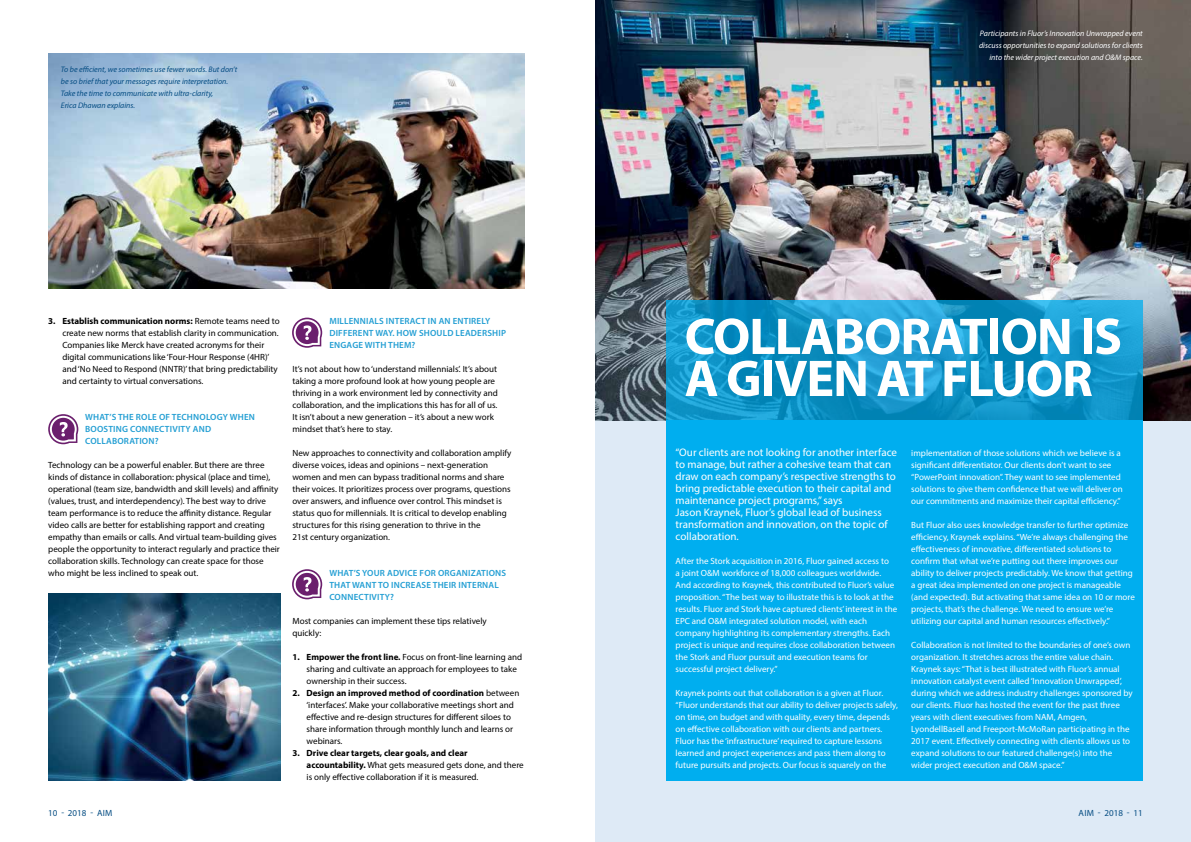
<style>
.page{position:relative;width:1191px;height:842px;background:#fff}
.page>*{position:absolute;margin:0;border:0;box-sizing:border-box;transform-origin:0 0}
.t1{font:700 52px "Myriad Pro";letter-spacing:-.02em;color:#fff}
.t2{font:11px/12px "Myriad Pro";color:#fff}
.t3{font:9px/12px "Myriad Pro";color:#fff}
.t4{font:9px/12px "Myriad Pro";color:#000}
.t5{font:600 9px/12px "Myriad Pro";letter-spacing:.02em;color:#229ed3}
.t6{font:9px "Myriad Pro";color:#054d83}
.t7{font:italic 8px/12px "Myriad Pro";color:#054d83}
.t8{font:italic 8px/12px "Myriad Pro";color:#fff;text-align:right}
.s1{font-weight:700}
</style>
<div class="page">
<img style="left:48px;top:54px;width:476px;height:234px">
<div style="left:595px;top:0;width:596px;height:842px;background:#deeaf6"></div>
<svg style="left:48px;top:414px;width:30px;height:30px"></svg>
<svg style="left:292px;top:318px;width:30px;height:30px"></svg>
<svg style="left:292px;top:569px;width:30px;height:30px"></svg>
<img style="left:48px;top:594px;width:232px;height:186px">
<img style="left:595px;top:0;width:596px;height:420px">
<svg style="left:666px;top:300px;width:476px;height:120px;background:#1395c8"></svg>
<div style="left:666px;top:420px;width:476px;height:361px;background:#00aeef"></div>
<p class="t7" style="left:61px;top:63px;width:178px">To be efficient, we sometimes use fewer words. But don’t be so brief that your messages require interpretation.<br>Take the time to communicate with ultra-clarity,<br>Erica Dhawan explains.</p>
<p class="t4" style="left:62px;top:315px;width:219px;text-indent:-14px"><span class="s1">3. Establish communication norms:</span> Remote teams need to create new norms that establish clarity in communication.<br>Companies like Merck have created acronyms for their digital communications like ‘Four-Hour Response (4HR)’ and ‘No Need to Respond (NNTR</p>
<p class="t4" style="left:62px;top:363px;width:217px;text-indent:121px">)’ that bring predictability and certainty to virtual conversations.</p>
<p class="t5" style="left:85px;top:411px;width:103px">WHAT’S THE ROLE OF TECHN</p>
<p class="t5" style="left:199px;top:411px;width:56px">OLOGY WH EN</p>
<p class="t5" style="left:85px;top:423px;width:34px">BOOSTING</p>
<p class="t5" style="left:85px;top:423px;width:127px;text-indent:45px">CONN ECTIVITY AN D<br>COLLABORATION?</p>
<p class="t4" style="left:48px;top:459px;width:233px">Technology can be a powerful enabler. But there are three kinds of distance in collaboration: physical (place and time), operational (team size, bandwidth and skill levels) and affinity (values, trust, and interdependency). The best way to drive team performance is to reduce the affinity distance. Regular video calls are better for establishing rapport and creating empathy than emails or calls. And virtual team-building gives people the opportunity to interact regularly and practice their collaboration skills. Technology can create space for those who might be less inclined to speak out.</p>
<p class="t6" style="left:48px;top:807px;width:66px">10 - 2018 - AIM</p>
<p class="t5" style="left:329px;top:315px;width:178px;text-indent:45px">LS INTERACT IN AN ENTIRELY<br>DIFFERENT WAY. HOW SHOULD LEADERSHI P<br>ENGAG</p>
<p class="t5" style="left:329px;top:315px;width:31px">MILLENNIA</p>
<p class="t5" style="left:358px;top:339px;width:58px">E WITH THEM?</p>
<p class="t4" style="left:292px;top:363px;width:207px">It’s not about how to ‘understand millennials’. It’s about taking a more profound look at how young people are thriving in a work environment led by connectivity and collaboration, and the implications this has for all of us.<br>It isn’t about a new generation – it’s about a new work mindset that’s here to stay.</p>
<p class="t4" style="left:292px;top:447px;width:220px">New approaches to connectivity and collaboration amplify diverse voices, ideas and opinions – next-generation women and men can bypass traditional norms and share their voices. It prioritizes process over programs, questions over answers, and influence over control. This mindset is status quo for millennials. It is critical to develop enabling structures for this rising generation to thrive in the<br>21st century organization.</p>
<p class="t5" style="left:329px;top:567px;width:127px">WHAT’S YOUR ADVICE FOR ORGANI</p>
<p class="t5" style="left:471px;top:567px;width:37px">ZATIONS</p>
<p class="t5" style="left:329px;top:579px;width:30px">THAT WAN</p>
<p class="t5" style="left:329px;top:579px;width:171px;text-indent:42px">T TO INCREASE THEIR INTERNAL<br>CONN ECTIVITY?</p>
<p class="t4" style="left:292px;top:615px;width:196px">Most companies can implement these tips relatively quickly:</p>
<p class="t4" style="left:307px;top:651px;width:217px;text-indent:-14px"><span class="s1">1. Empower the front line.</span> Focus on front-line learning and sharing and cultivate an approach for employees to take ownership in their success.</p>
<p class="t4" style="left:307px;top:687px;width:214px;text-indent:-14px"><span class="s1">2. Design an improved method of coordination</span> between ‘interfaces’. Make your collaborative meetings short and effective and re-design structures for different siloes to share information through monthly lunch and learns or webinars.</p>
<p class="t4" style="left:307px;top:747px;width:219px;text-indent:-14px"><span class="s1">3. Drive clear targets, clear goals, and clear accountability.</span> What gets measured gets done, and there is only effective collaboration if it is measured.</p>
<p class="t8" style="left:979px;top:27px;width:165px">Participants in Fluor’s Innovation Unwrapped event discuss opportunities to expand solutions for clients into the wider project execution and O&amp;M space.</p>
<h1 class="t1" style="left:684px;top:303px;width:147px">Collaboration</h1>
<h1 class="t1" style="left:1080px;top:303px;width:43px">is</h1>
<h1 class="t1" style="left:684px;top:345px;width:71px">a given</h1>
<h1 class="t1" style="left:876px;top:345px;width:183px">at Fluor</h1>
<p class="t2" style="left:675px;top:446px;width:223px">“Our clients are not looking for another interface to manage, but rather a cohesive team that can draw on each company’s respective strengths to bring predictable execution to their capital and maintenance project programs,” says<br>Jason Kraynek, Fluor’s global lead of business transformation and innovation, on the topic of collaboration.</p>
<p class="t3" style="left:675px;top:555px;width:223px">After the Stork acquisition in 2016, Fluor gained access to<br>a joint O&amp;M workforce of 18,000 colleagues worldwide.<br>And according to Kraynek, this contributed to Fluor’s value proposition. “The best way to illustrate this is to look at the results. Fluor and Stork have captured clients’ interest in the EPC and O&amp;M integrated solution model, with each company highlighting its complementary strengths. Each project is unique and requires close collaboration between the Stork and Fluor pursuit and execution teams for successful project delivery.”</p>
<p class="t3" style="left:675px;top:687px;width:224px">Kraynek points out that collaboration is a given at Fluor. “Fluor understands that our ability to deliver projects safely, on time, on budget and with quality, every time, depends on effective collaboration with our clients and partners.<br>Fluor has the ‘infrastructure’ required to capture lessons learned and project experiences and pass them along to future pursuits and projects. Our focus is squarely on the</p>
<p class="t3" style="left:911px;top:447px;width:213px">implementation of those solutions which we believe is a significant differentiator. Our clients don’t want to see “PowerPoint innovation”. They want to see implemented solutions to give them confidence that we will deliver on our commitments and maximize their capital efficiency.”</p>
<p class="t3" style="left:911px;top:519px;width:225px">But Fluor also uses knowledge transfer to further optimize efficiency, Kraynek explains. “We’re always challenging the effectiveness of innovative, differentiated solutions to confirm that what we’re putting out there improves our ability to deliver projects predictably. We know that getting a great idea implemented on one project is manageable (and expected). But activating that same idea on 10 or more projects, that’s the challenge. We need to ensure we’re utilizing our capital and human resources effectively.”</p>
<p class="t3" style="left:911px;top:639px;width:223px">Collaboration is not limited to the boundaries of one’s own organization. It stretches across the entire value chain.<br>Kraynek says: “That is best illustrated with Fluor’s annual innovation catalyst event called ‘Innovation Unwrapped’, during which we address industry challenges sponsored by our clients. Fluor has hosted the event for the past three years with client executives from NAM, Amgen, LyondellBasell and Freeport-McMoRan participating in the 2017 event. Effectively connecting with clients allows us to expand solutions to our featured challenge(s) into the wider project execution and O&amp;M space.”</p>
<p class="t6" style="left:1078px;top:807px;width:66px">AIM - 2018 - 11</p>
</div>
